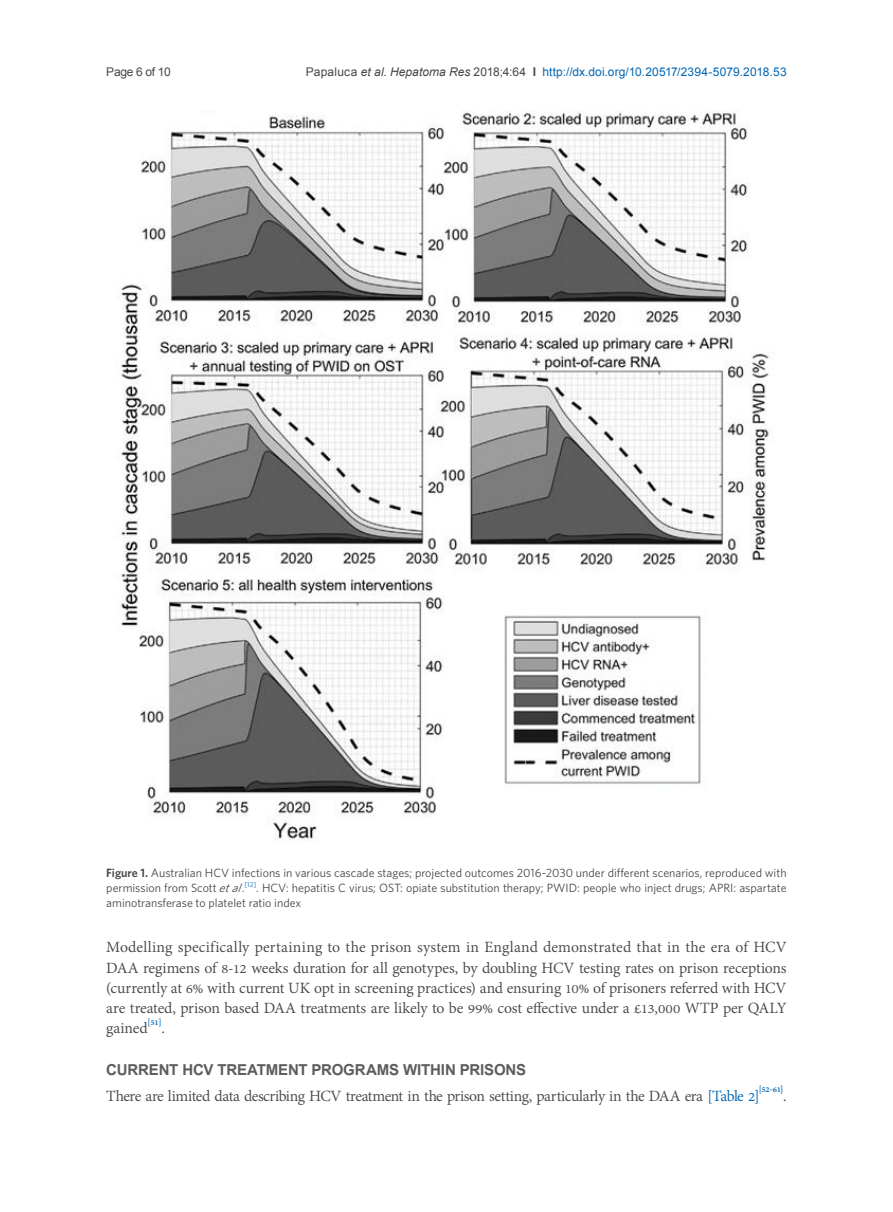
<style>
.page{position:relative;width:893px;height:1212px;background:#fff}
.page>*{position:absolute;margin:0;border:0;box-sizing:border-box;transform-origin:0 0}
.HTML_Preformatted{font:700 21px "Utsaah";letter-spacing:-.01em;color:#5d5d5e}
.HTML_Preformatted-2{font:19.2px/20.2px "Adobe Thai";letter-spacing:-.015em;color:#484648;text-align:justify}
.t1{font:12px/15px "Whitney";color:#484648}
.t2{font:12px "Arial";letter-spacing:.01em;color:#0166b3}
.t3{font:12px "Arial";letter-spacing:-.025em;color:#484648}
.t4{font:7.05px "Whitney";color:#0166b3}
.s1{color:#484648}
.s2{font-style:italic;color:#484648}
.s3{font-weight:700;color:#484648}
.s4{font-weight:600}
.s5{font-style:italic}
.s6{color:#0166b3}
</style>
<div class="page">
<img style="left:120px;top:111px;width:649px;height:731px">
<p class="t3" style="left:106px;top:63px;width:66px">Page 6 of 10</p>
<p class="t2" style="left:306px;top:63px;width:482px"><span class="s1">Papaluca</span> <span class="s2">et al</span><span class="s1">.</span> <span class="s2">Hepatoma Res</span> <span class="s1">2018;4:64</span> <span class="s3">I</span> http://dx.doi.org/10.20517/2394-5079.2018.53</p>
<p class="t1" style="left:106px;top:865px;width:682px"><span class="s4">Figure 1.</span> Australian HCV infections in various cascade stages; projected outcomes 2016-2030 under different scenarios, reproduced with permission from Scott <span class="s5">etal</span>.</p>
<p class="t4" style="left:244px;top:880px;width:13px">[12]</p>
<p class="t1" style="left:106px;top:880px;width:682px;text-indent:150px">. HCV: hepatitis C virus; OST: opiate substitution therapy; PWID: people who inject drugs; APRI: aspartate aminotransferase to platelet ratio index</p>
<p class="HTML_Preformatted-2" style="left:106px;top:935px;width:682px">Modelling specifically pertaining to the prison system in England demonstrated that in the era of HCV DAA regimens of 8-12 weeks duration for all genotypes, by doubling HCV testing rates on prison receptions (currently at 6% with current UK opt in screening practices) and ensuring 10% of prisoners referred with HCV are treated, prison based DAA treatments are likely to be 99% cost effective under a £13,000 WTP per QALY gained<sup>[51]</sup>.</p>
<p class="HTML_Preformatted" style="left:106px;top:1059px;width:421px">CURRENT HCV TREATMENT PROGRAMS WITHIN PRISONS</p>
<p class="HTML_Preformatted-2" style="left:106px;top:1084px;width:682px">There are limited data describing HCV treatment in the prison setting, particularly in the DAA era <span class="s6">[Table 2]</span><sup>[52-61]</sup>.</p>
</div>
